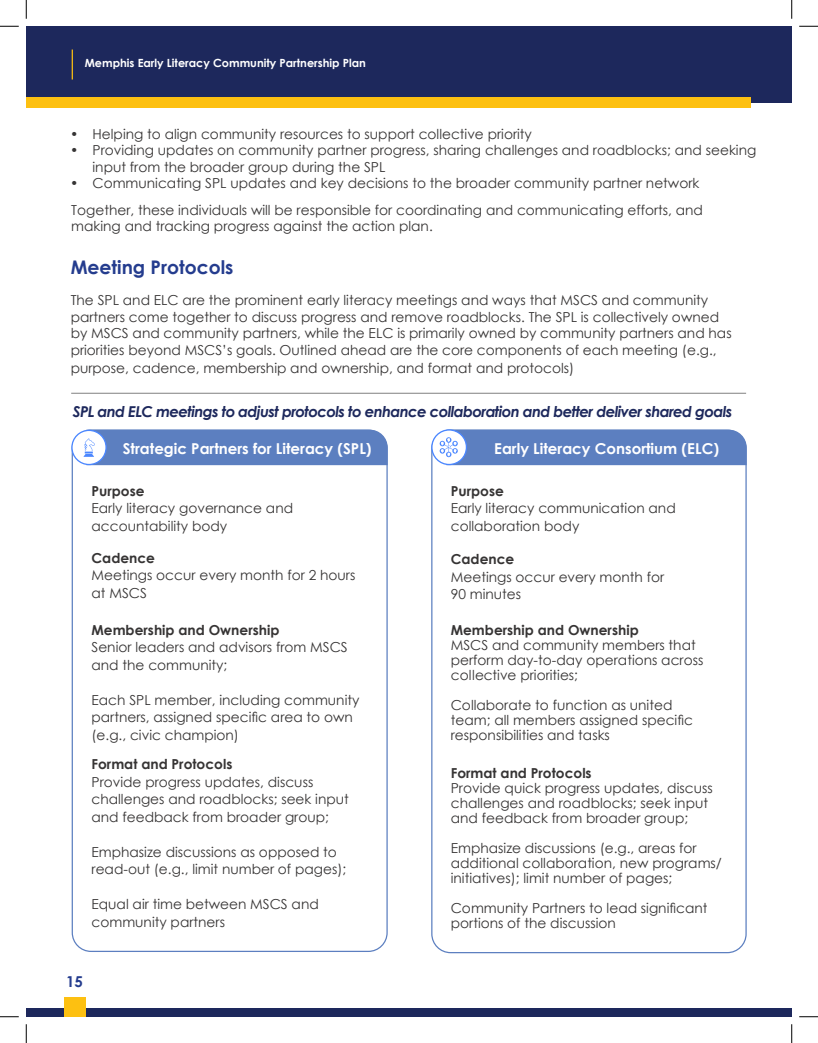
<style>
.page{position:relative;width:818px;height:1043px;background:#fff}
.page>*{position:absolute;margin:0;border:0;box-sizing:border-box;transform-origin:0 0}
.t1{font:700 18.75px "Century Gothic";color:#243c8e}
.t2{font:italic 700 15px "Century Gothic";letter-spacing:-.04em;color:#1d285c}
.t3{font:700 15px "Century Gothic";color:#fff}
.t4{font:700 15px "Century Gothic";color:#243c8e}
.t5{font:13.75px/17.5px "Century Gothic";color:#363434}
.t6{font:700 13.75px "Century Gothic";color:#363434}
.t7{font:700 11.25px "Century Gothic";color:#fff}
</style>
<div class="page">
<div style="left:26px;top:26px;width:765px;height:77px;background:#1d285c"></div>
<div style="left:26px;top:97px;width:724px;height:11px;background:#fdc011"></div>
<hr style="left:72px;top:49px;width:1px;height:30px;background:#fdc011">
<div style="left:26px;top:1007px;width:765px;height:9px;background:#1d285c"></div>
<div style="left:64px;top:996px;width:21px;height:20px;background:#fdc011"></div>
<hr style="left:71px;top:392px;width:675px;height:2px;background:#9a9a9a">
<div style="left:71px;top:430px;width:36px;height:35px;border:1px solid #4b87ff;border-radius:50%"></div>
<svg style="left:83px;top:430px;width:304px;height:35px;background:#6586c4"></svg>
<svg style="left:432px;top:430px;width:34px;height:34px"></svg>
<div style="left:431px;top:429px;width:36px;height:36px;border:1px solid #4b87ff;border-radius:50%"></div>
<svg style="left:439px;top:430px;width:307px;height:35px;background:#6687c5"></svg>
<svg style="left:0;top:25px;width:19px;height:2px"></svg>
<svg style="left:799px;top:25px;width:19px;height:2px"></svg>
<svg style="left:0;top:1016px;width:19px;height:1px"></svg>
<svg style="left:799px;top:1016px;width:19px;height:1px"></svg>
<svg style="left:25px;top:0;width:2px;height:19px"></svg>
<svg style="left:25px;top:1024px;width:2px;height:18px"></svg>
<svg style="left:791px;top:0;width:1px;height:19px"></svg>
<svg style="left:791px;top:1024px;width:1px;height:18px"></svg>
<p class="t7" style="left:85px;top:54px;width:283px">Memphis Early Literacy Community Partnership Plan</p>
<p class="t5" style="left:70px;top:125px;width:463px">• Helping to align community resources to support collective priority</p>
<p class="t5" style="left:92px;top:142px;width:665px;line-height:16.2px;text-indent:-22px">• Providing updates on community partner progress, sharing challenges and roadblocks; and seeking input from the broader group during the SPL</p>
<p class="t5" style="left:70px;top:174px;width:631px">• Communicating SPL updates and key decisions to the broader community partner network</p>
<p class="t5" style="left:71px;top:201px;width:633px;line-height:16.2px">Together, these individuals will be responsible for coordinating and communicating efforts, and making and tracking progress against the action plan.</p>
<p class="t1" style="left:71px;top:252px;width:164px">Meeting Protocols</p>
<p class="t5" style="left:71px;top:291px;width:662px;line-height:16.5px">The SPL and ELC are the prominent early literacy meetings and ways that MSCS and community partners come together to discuss progress and remove roadblocks. The SPL is collectively owned by MSCS and community partners, while the ELC is primarily owned by community partners and has priorities beyond MSCS’s goals. Outlined ahead are the core components of each meeting (e.g.,</p>
<p class="t5" style="left:71px;top:358px;width:505px">purpose, cadence, membership and ownership, and format and protocols)</p>
<p class="t2" style="left:73px;top:400px;width:661px">SPL and ELC meetings to adjust protocols to enhance collaboration and better deliver shared goals</p>
<p class="t3" style="left:123px;top:436px;width:250px">Strategic Partners for Literacy (SPL)</p>
<p class="t6" style="left:91px;top:480px;width:55px">Purpose</p>
<p class="t5" style="left:91px;top:499px;width:203px">Early literacy governance and accountability body</p>
<p class="t6" style="left:91px;top:547px;width:65px">Cadence</p>
<p class="t5" style="left:91px;top:566px;width:265px">Meetings occur every month for 2 hours at MSCS</p>
<p class="t6" style="left:91px;top:619px;width:189px">Membership and Ownership</p>
<p class="t5" style="left:91px;top:638px;width:258px">Senior leaders and advisors from MSCS and the community;</p>
<p class="t5" style="left:91px;top:691px;width:269px">Each SPL member, including community partners, assigned specific area to own (e.g., civic champion)</p>
<p class="t6" style="left:91px;top:753px;width:142px">Format and Protocols</p>
<p class="t5" style="left:91px;top:772px;width:259px">Provide progress updates, discuss challenges and roadblocks; seek input and feedback from broader group;</p>
<p class="t5" style="left:91px;top:842px;width:256px">Emphasize discussions as opposed to read-out (e.g., limit number of pages);</p>
<p class="t5" style="left:91px;top:895px;width:229px">Equal air time between MSCS and community partners</p>
<p class="t4" style="left:66px;top:970px;width:18px">15</p>
<p class="t3" style="left:494px;top:436px;width:226px">Early Literacy Consortium (ELC)</p>
<p class="t6" style="left:451px;top:480px;width:55px">Purpose</p>
<p class="t5" style="left:451px;top:499px;width:226px">Early literacy communication and collaboration body</p>
<p class="t6" style="left:451px;top:549px;width:65px">Cadence</p>
<p class="t5" style="left:451px;top:568px;width:215px">Meetings occur every month for<br>90 minutes</p>
<p class="t6" style="left:451px;top:619px;width:189px">Membership and Ownership</p>
<p class="t5" style="left:451px;top:637px;width:254px;line-height:15px">MSCS and community members that perform day-to-day operations across collective priorities;</p>
<p class="t5" style="left:451px;top:697px;width:244px;line-height:15px">Collaborate to function as united team; all members assigned specific responsibilities and tasks</p>
<p class="t6" style="left:451px;top:762px;width:142px">Format and Protocols</p>
<p class="t5" style="left:451px;top:780px;width:263px;line-height:15px">Provide quick progress updates, discuss challenges and roadblocks; seek input and feedback from broader group;</p>
<p class="t5" style="left:451px;top:840px;width:272px;line-height:15px">Emphasize discussions (e.g., areas for additional collaboration, new programs/ initiatives); limit number of pages;</p>
<p class="t5" style="left:451px;top:900px;width:258px;line-height:15px">Community Partners to lead significant portions of the discussion</p>
</div>
